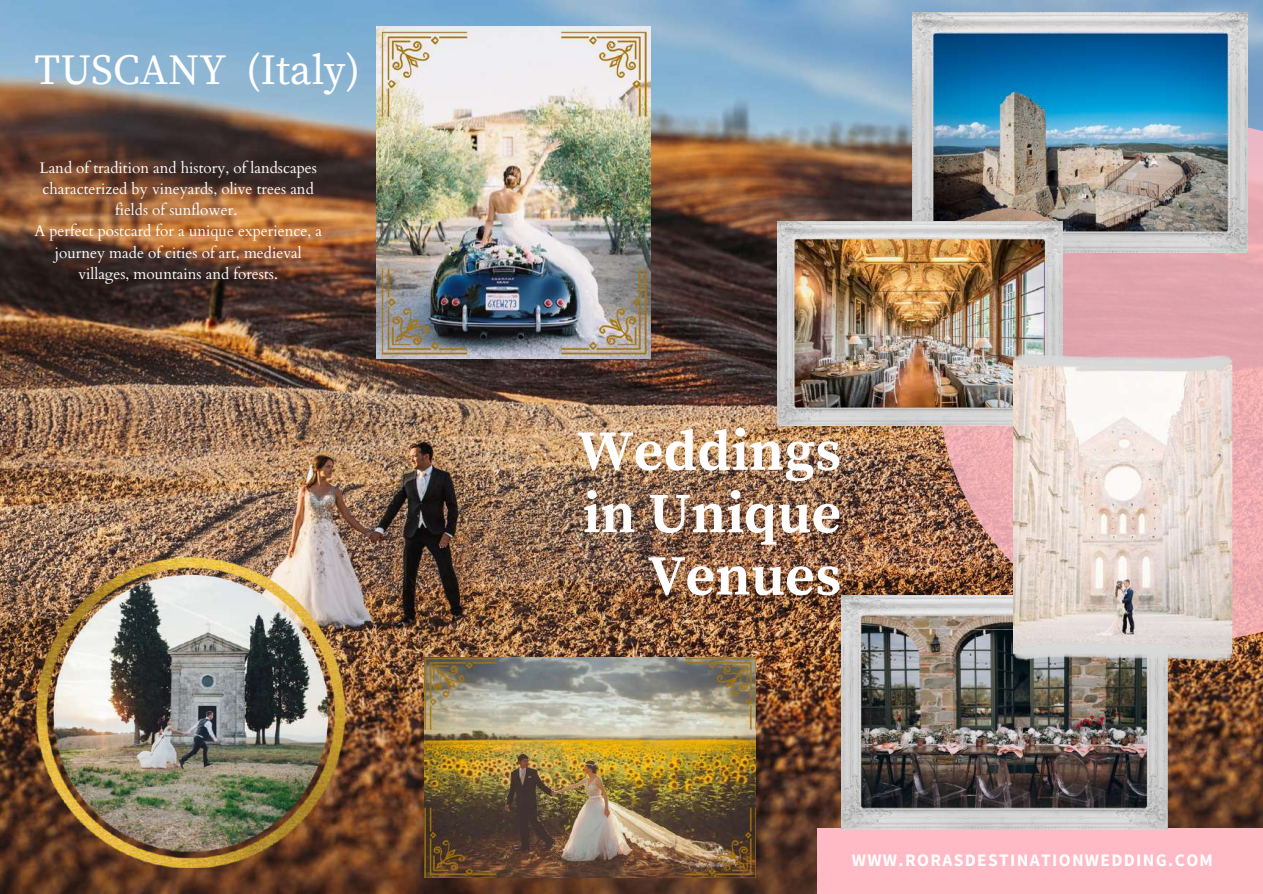
<style>
.page{position:relative;width:1263px;height:894px;background:#fff}
.page>*{position:absolute;margin:0;border:0;box-sizing:border-box;transform-origin:0 0}
.t1{font:700 56.85px/62.4px "Source Serif Pro";color:#fff;text-align:right}
.t2{font:42.45px "Source Serif Pro";color:#fff}
.t3{font:700 17.55px "Source Sans Pro";letter-spacing:.075em;color:#fff}
.t4{font:15.3px/21.1px "Cardo";color:#fff;text-align:center}
</style>
<div class="page">
<img style="left:0;top:0;width:1263px;height:893px">
<svg style="left:938px;top:122px;width:325px;height:518px;background:#d89d9f"></svg>
<div style="left:817px;top:827px;width:445px;height:66px;background:#ffbac5"></div>
<img style="left:0;top:557px;width:428px;height:310px">
<img style="left:377px;top:26px;width:273px;height:332px">
<img style="left:425px;top:657px;width:330px;height:220px">
<img style="left:913px;top:13px;width:335px;height:240px">
<img style="left:778px;top:222px;width:284px;height:203px">
<img style="left:841px;top:595px;width:326px;height:234px">
<img style="left:1014px;top:353px;width:218px;height:307px">
<h2 class="t2" style="left:35px;top:45px;width:327px">TUSCANY (Italy)</h2>
<p class="t4" style="left:34px;top:157px;width:289px">Land of tradition and history, of landscapes characterized by vineyards, olive trees and fields of sunflower.<br>A perfect postcard for a unique experience, a journey made of cities of art, medieval villages, mountains and forests.</p>
<h1 class="t1" style="left:577px;top:422px;width:265px">Weddings in Unique<br>Venues</h1>
<p class="t3" style="left:852px;top:848px;width:363px">WWW.RORASDESTINATIONWEDDING.COM</p>
</div>
